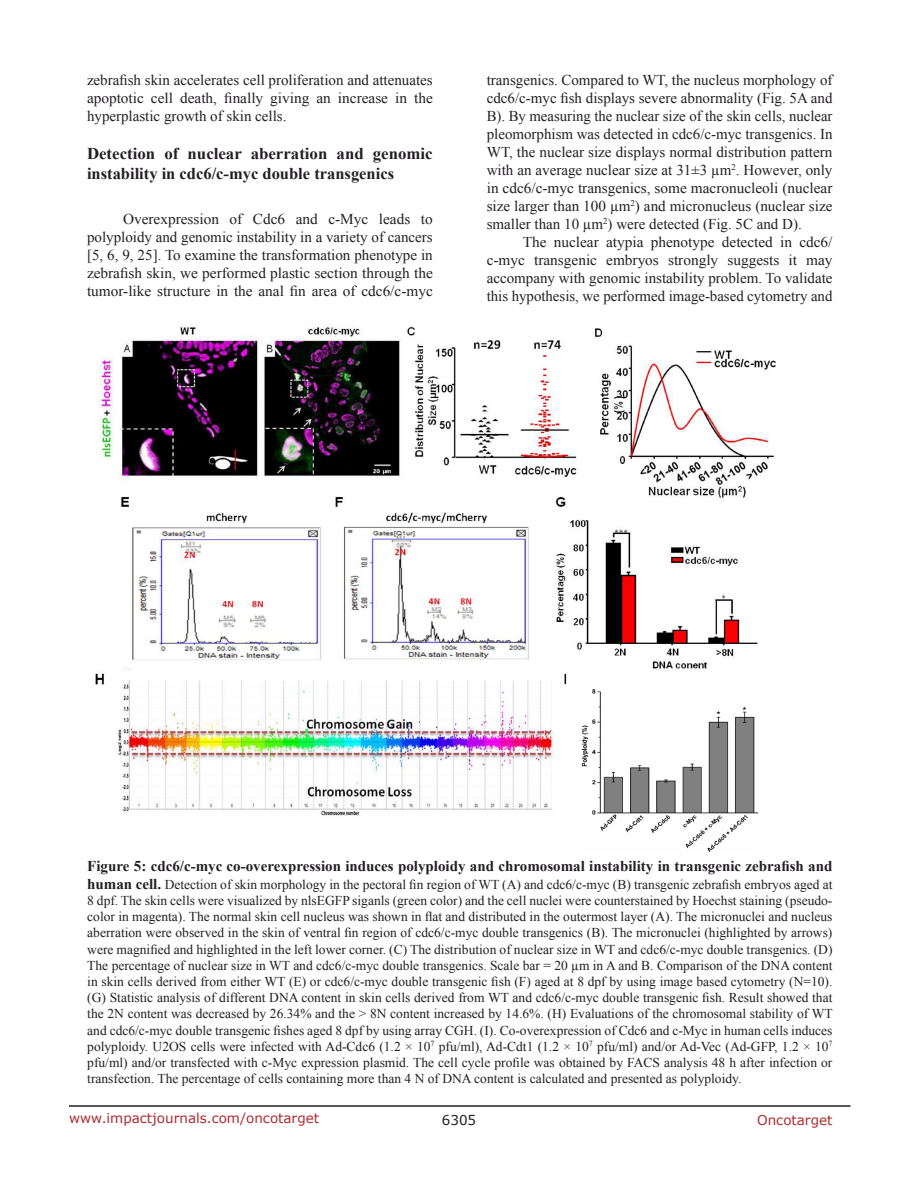
<style>
.page{position:relative;width:918px;height:1188px;background:#fff}
.page>*{position:absolute;margin:0;border:0;box-sizing:border-box;transform-origin:0 0}
.SubHeading{font:700 16.5px/19.8px "Times New Roman";color:#221f22}
.BodyText{font:15px/18px "Times New Roman";color:#221f22;text-align:justify}
.FigureText{font:700 15px "Times New Roman";color:#221f22}
.FigureText-2{font:13.5px/16.2px "Times New Roman";color:#221f22;text-align:justify}
.t1{font:13.5px "Verdana";color:#ac2b31}
.t2{font:13.5px "Verdana";color:#221f22}
.s1{font-weight:700;font-size:15px}
</style>
<div class="page">
<hr style="left:69px;top:1105px;width:781px;height:2px;background:#231f20">
<img style="left:95px;top:326px;width:681px;height:527px">
<p class="BodyText" style="left:87px;top:71px;width:347px">zebrafish skin accelerates cell proliferation and attenuates apoptotic cell death, finally giving an increase in the hyperplastic growth of skin cells.</p>
<p class="SubHeading" style="left:87px;top:143px;width:347px">Detection of nuclear aberration and genomic instability in cdc6/c-myc double transgenics</p>
<p class="BodyText" style="left:87px;top:210px;width:347px;text-indent:36px">Overexpression of Cdc6 and c-Myc leads to polyploidy and genomic instability in a variety of cancers [5, 6, 9, 25]. To examine the transformation phenotype in zebrafish skin, we performed plastic section through the tumor-like structure in the anal fin area of cdc6/c-myc</p>
<p class="BodyText" style="left:487px;top:71px;width:347px">transgenics. Compared to WT, the nucleus morphology of cdc6/c-myc fish displays severe abnormality (Fig. 5A and B). By measuring the nuclear size of the skin cells, nuclear pleomorphism was detected in cdc6/c-myc transgenics. In WT, the nuclear size displays normal distribution pattern with an average nuclear size at 31±3 µm<sup>2</sup>. However, only in cdc6/c-myc transgenics, some macronucleoli (nuclear size larger than 100 µm<sup>2</sup>) and micronucleus (nuclear size smaller than 10 µm<sup>2</sup>) were detected (Fig. 5C and D).</p>
<p class="BodyText" style="left:487px;top:233px;width:347px;text-indent:36px">The nuclear atypia phenotype detected in cdc6/ c-myc transgenic embryos strongly suggests it may accompany with genomic instability problem. To validate this hypothesis, we performed image-based cytometry and</p>
<p class="FigureText" style="left:87px;top:855px;width:747px">Figure 5: cdc6/c-myc co-overexpression induces polyploidy and chromosomal instability in transgenic zebrafish and</p>
<p class="FigureText-2" style="left:87px;top:876px;width:747px"><span class="s1">human cell.</span> Detection of skin morphology in the pectoral fin region of WT (A) and cdc6/c-myc (B) transgenic zebrafish embryos aged at 8 dpf. The skin cells were visualized by nlsEGFP siganls (green color) and the cell nuclei were counterstained by Hoechst staining (pseudo&shy;color in magenta). The normal skin cell nucleus was shown in flat and distributed in the outermost layer (A). The micronuclei and nucleus aberration were observed in the skin of ventral fin region of cdc6/c-myc double transgenics (B). The micronuclei (highlighted by arrows) were magnified and highlighted in the left lower corner. (C) The distribution of nuclear size in WT and cdc6/c-myc double transgenics. (D)<br>The percentage of nuclear size in WT and cdc6/c-myc double transgenics. Scale bar = 20 µm in A and B. Comparison of the DNA content in skin cells derived from either WT (E) or cdc6/c-myc double transgenic fish (F) aged at 8 dpf by using image based cytometry (N=10). (G) Statistic analysis of different DNA content in skin cells derived from WT and cdc6/c-myc double transgenic fish. Result showed that the 2N content was decreased by 26.34% and the &gt; 8N content increased by 14.6%. (H) Evaluations of the chromosomal stability of WT and cdc6/c-myc double transgenic fishes aged 8 dpf by using array CGH. (I). Co-overexpression of Cdc6 and c-Myc in human cells induces polyploidy. U2OS cells were infected with Ad-Cdc6 (1.2 × 10<sup>7</sup> pfu/ml), Ad-Cdt1 (1.2 × 10<sup>7</sup> pfu/ml) and/or Ad-Vec (Ad-GFP, 1.2 × 10<sup>7 </sup>pfu/ml) and/or transfected with c-Myc expression plasmid. The cell cycle profile was obtained by FACS analysis 48 h after infection or transfection. The percentage of cells containing more than 4 N of DNA content is calculated and presented as polyploidy.</p>
<p class="t1" style="left:69px;top:1109px;width:252px">www.impactjournals.com/oncotarget</p>
<p class="t2" style="left:442px;top:1111px;width:36px">6305</p>
<p class="t1" style="left:757px;top:1111px;width:77px">Oncotarget</p>
</div>
